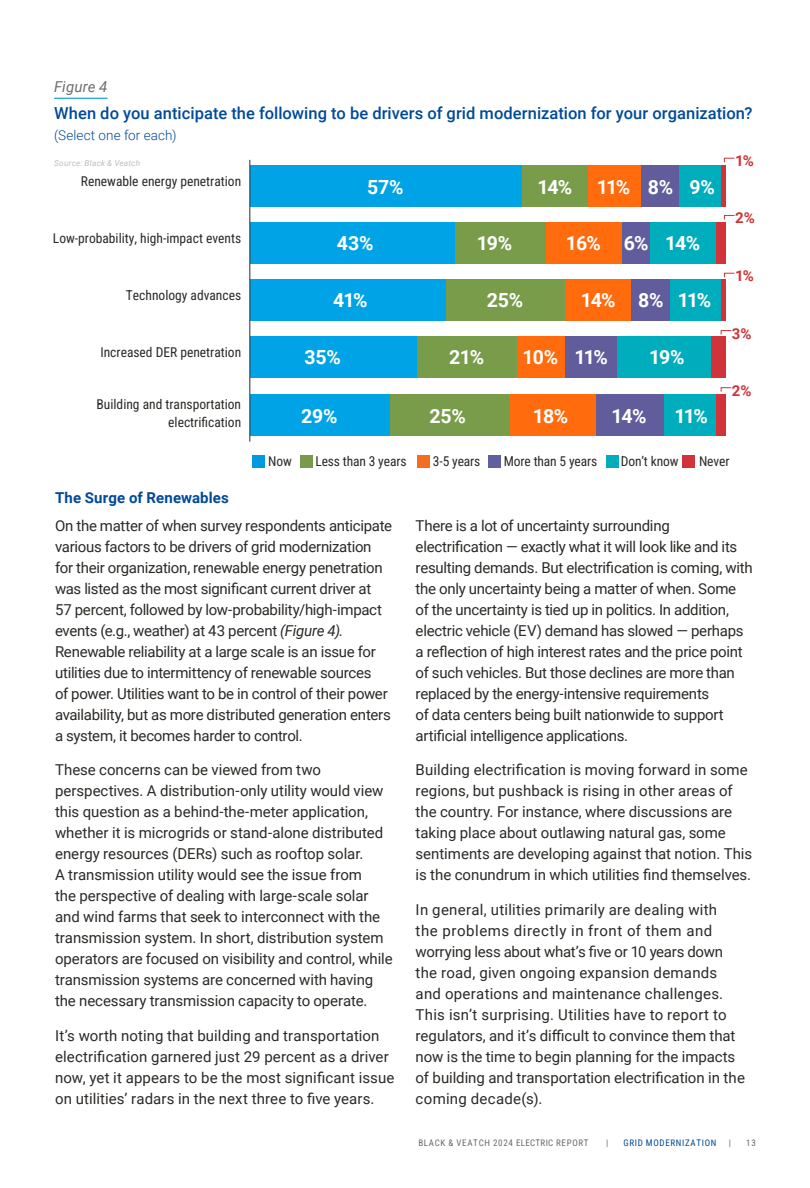
<style>
.page{position:relative;width:810px;height:1188px;background:#fff}
.page>*{position:absolute;margin:0;border:0;box-sizing:border-box;transform-origin:0 0}
.t1{font:700 19.5px "Roboto";letter-spacing:-.055em;color:#fff}
.t2{font:500 16.5px "Roboto";letter-spacing:.005em;color:#004a98}
.t3{font:15px/21px "Roboto";letter-spacing:-.01em;color:#2c2926}
.t4{font:15px/21px "Roboto";letter-spacing:.01em;color:#2c2926}
.t5{font:700 15px "Roboto";letter-spacing:.005em;color:#004a98}
.t6{font:700 15px "Roboto";color:#ce3438}
.t7{font:italic 15px "Roboto";letter-spacing:.01em;color:#6d6e71}
.t8{font:13.5px/18px "Roboto Condensed";color:#2c2926;text-align:right}
.t9{font:300 13.5px "Roboto";letter-spacing:.01em;color:#004a98}
.t10{font:9px "Roboto Condensed";letter-spacing:.075em;color:#696a69}
.t11{font:9px "Roboto Condensed";letter-spacing:.075em;color:#004a98}
.t12{font:italic 8.25px "Roboto";letter-spacing:.025em;color:#bfbdbc}
.s1{font-style:italic}
</style>
<div class="page">
<div style="left:606px;top:455px;width:13px;height:13px;background:#00adbd"></div>
<hr style="left:54px;top:98px;width:54px;height:1px;background:#009ade">
<div style="left:679px;top:165px;width:43px;height:41px;background:#00adbd"></div>
<div style="left:650px;top:222px;width:67px;height:42px;background:#00adbd"></div>
<div style="left:669px;top:280px;width:53px;height:41px;background:#00adbd"></div>
<div style="left:617px;top:337px;width:95px;height:41px;background:#00adbd"></div>
<div style="left:664px;top:394px;width:52px;height:41px;background:#00adbd"></div>
<div style="left:721px;top:165px;width:5px;height:41px;background:#d1333b"></div>
<div style="left:717px;top:222px;width:9px;height:42px;background:#d1333b"></div>
<div style="left:721px;top:280px;width:5px;height:41px;background:#d1333b"></div>
<div style="left:712px;top:337px;width:14px;height:41px;background:#d1333b"></div>
<div style="left:716px;top:394px;width:10px;height:41px;background:#d1333b"></div>
<div style="left:641px;top:165px;width:38px;height:41px;background:#615c9c"></div>
<div style="left:621px;top:222px;width:29px;height:42px;background:#615c9c"></div>
<div style="left:631px;top:280px;width:38px;height:41px;background:#615c9c"></div>
<div style="left:564px;top:337px;width:53px;height:41px;background:#615c9c"></div>
<div style="left:596px;top:394px;width:68px;height:41px;background:#615c9c"></div>
<div style="left:588px;top:165px;width:53px;height:41px;background:#ff6b0d"></div>
<div style="left:545px;top:222px;width:76px;height:42px;background:#ff6b0d"></div>
<div style="left:564px;top:280px;width:67px;height:41px;background:#ff6b0d"></div>
<div style="left:517px;top:337px;width:47px;height:41px;background:#ff6b0d"></div>
<div style="left:510px;top:394px;width:86px;height:41px;background:#ff6b0d"></div>
<div style="left:521px;top:165px;width:67px;height:41px;background:#789c4a"></div>
<div style="left:455px;top:222px;width:90px;height:42px;background:#789c4a"></div>
<div style="left:445px;top:280px;width:119px;height:41px;background:#789c4a"></div>
<div style="left:417px;top:337px;width:100px;height:41px;background:#789c4a"></div>
<div style="left:389px;top:394px;width:121px;height:41px;background:#789c4a"></div>
<div style="left:250px;top:165px;width:271px;height:41px;background:#00a3e6"></div>
<div style="left:250px;top:222px;width:205px;height:42px;background:#00a3e6"></div>
<div style="left:250px;top:280px;width:195px;height:41px;background:#00a3e6"></div>
<div style="left:250px;top:337px;width:167px;height:41px;background:#00a3e6"></div>
<div style="left:250px;top:394px;width:139px;height:41px;background:#00a3e6"></div>
<div style="left:252px;top:455px;width:13px;height:13px;background:#009ade"></div>
<div style="left:300px;top:455px;width:13px;height:13px;background:#779b4b"></div>
<div style="left:417px;top:455px;width:13px;height:13px;background:#f36e21"></div>
<div style="left:489px;top:455px;width:12px;height:13px;background:#625f9f"></div>
<div style="left:682px;top:455px;width:13px;height:13px;background:#d1333b"></div>
<hr style="left:249px;top:160px;width:1px;height:281px;background:#2c2926">
<svg style="left:724px;top:157px;width:11px;height:6px"></svg>
<svg style="left:724px;top:215px;width:11px;height:5px"></svg>
<svg style="left:724px;top:272px;width:11px;height:6px"></svg>
<svg style="left:720px;top:387px;width:12px;height:5px"></svg>
<svg style="left:720px;top:330px;width:12px;height:5px"></svg>
<p class="t7" style="left:54px;top:76px;width:55px">Figure 4</p>
<p class="t2" style="left:54px;top:101px;width:700px">When do you anticipate the following to be drivers of grid modernization for your organization?</p>
<p class="t9" style="left:54px;top:125px;width:124px">(Select one for each)</p>
<p class="t12" style="left:54px;top:157px;width:88px">Source: Black &amp; Veatch</p>
<p class="t8" style="left:81px;top:172px;width:162px">Renewable energy penetration</p>
<p class="t6" style="left:735px;top:150px;width:20px">1%</p>
<h1 class="t1" style="left:537px;top:174px;width:36px">14%</h1>
<h1 class="t1" style="left:597px;top:174px;width:78px">11% 8%</h1>
<h1 class="t1" style="left:367px;top:174px;width:38px">57%</h1>
<h1 class="t1" style="left:690px;top:174px;width:27px">9%</h1>
<p class="t6" style="left:735px;top:208px;width:21px">2%</p>
<p class="t8" style="left:53px;top:229px;width:190px">Low-probability, high-impact events</p>
<h1 class="t1" style="left:337px;top:230px;width:38px">43%</h1>
<h1 class="t1" style="left:477px;top:230px;width:37px">19%</h1>
<h1 class="t1" style="left:566px;top:230px;width:36px">16%</h1>
<h1 class="t1" style="left:665px;top:230px;width:36px">14%</h1>
<h1 class="t1" style="left:624px;top:230px;width:26px">6%</h1>
<p class="t6" style="left:735px;top:265px;width:20px">1%</p>
<p class="t8" style="left:126px;top:286px;width:117px">Technology advances</p>
<h1 class="t1" style="left:333px;top:286px;width:36px">41%</h1>
<h1 class="t1" style="left:581px;top:286px;width:132px">14% 8% 11%</h1>
<h1 class="t1" style="left:487px;top:286px;width:38px">25%</h1>
<p class="t6" style="left:732px;top:323px;width:21px">3%</p>
<p class="t8" style="left:100px;top:343px;width:142px">Increased DER penetration</p>
<p class="t8" style="left:97px;top:395px;width:146px">Building and transportation electrification</p>
<h1 class="t1" style="left:305px;top:344px;width:38px">35%</h1>
<h1 class="t1" style="left:449px;top:344px;width:36px">21%</h1>
<h1 class="t1" style="left:523px;top:344px;width:37px">10%</h1>
<h1 class="t1" style="left:649px;top:344px;width:37px">19%</h1>
<h1 class="t1" style="left:574px;top:344px;width:35px">11%</h1>
<h1 class="t1" style="left:301px;top:402px;width:38px">29%</h1>
<h1 class="t1" style="left:430px;top:402px;width:38px">25%</h1>
<h1 class="t1" style="left:533px;top:402px;width:37px">18%</h1>
<h1 class="t1" style="left:612px;top:402px;width:36px">14%</h1>
<h1 class="t1" style="left:674px;top:402px;width:35px">11%</h1>
<p class="t6" style="left:732px;top:380px;width:21px">2%</p>
<p class="t8" style="left:268px;top:452px;width:25px">Now</p>
<p class="t8" style="left:315px;top:452px;width:93px">Less than 3 years</p>
<p class="t8" style="left:433px;top:452px;width:49px">3-5 years</p>
<p class="t8" style="left:504px;top:452px;width:95px">More than 5 years</p>
<p class="t8" style="left:621px;top:452px;width:59px">Don’t know</p>
<p class="t8" style="left:699px;top:452px;width:32px">Never</p>
<p class="t5" style="left:55px;top:487px;width:175px">The Surge of Renewables</p>
<p class="t3" style="left:55px;top:515px;width:338px">On the matter of when survey respondents anticipate various factors to be drivers of grid modernization for their organization, renewable energy penetration was listed as the most significant current driver at<br>57 percent, followed by low-probability/high-impact events (e.g., weather) at 43 percent <span class="s1">(Figure 4).<br></span>Renewable reliability at a large scale is an issue for utilities due to intermittency of renewable sources<br>of power. Utilities want to be in control of their power availability, but as more distributed generation enters a system, it becomes harder to control.</p>
<p class="t3" style="left:55px;top:759px;width:339px">These concerns can be viewed from two perspectives. A distribution-only utility would view this question as a behind-the-meter application, whether it is microgrids or stand-alone distributed energy resources (DERs) such as rooftop solar.<br>A transmission utility would see the issue from<br>the perspective of dealing with large-scale solar and wind farms that seek to interconnect with the transmission system. In short, distribution system operators are focused on visibility and control, while transmission systems are concerned with having the necessary transmission capacity to operate.</p>
<p class="t3" style="left:55px;top:1025px;width:341px">It’s worth noting that building and transportation electrification garnered just 29 percent as a driver now, yet it appears to be the most significant issue on utilities’ radars in the next three to five years.</p>
<p class="t3" style="left:416px;top:515px;width:338px">There is a lot of uncertainty surrounding electrification — exactly what it will look like and its resulting demands. But electrification is coming, with the only uncertainty being a matter of when. Some of the uncertainty is tied up in politics. In addition, electric vehicle (EV) demand has slowed — perhaps a reflection of high interest rates and the price point of such vehicles. But those declines are more than replaced by the energy-intensive requirements<br>of data centers being built nationwide to support artificial intelligence applications.</p>
<p class="t3" style="left:416px;top:759px;width:338px">Building electrification is moving forward in some regions, but pushback is rising in other areas of the country. For instance, where discussions are taking place about outlawing natural gas, some sentiments are developing against that notion. This is the conundrum in which utilities find themselves.</p>
<p class="t4" style="left:416px;top:899px;width:331px">In general, utilities primarily are dealing with<br>the problems directly in front of them and worrying less about what’s five or 10 years down the road, given ongoing expansion demands and operations and maintenance challenges.<br>This isn’t surprising. Utilities have to report to regulators, and it’s difficult to convince them that now is the time to begin planning for the impacts of building and transportation electrification in the coming decade(s).</p>
<p class="t10" style="left:418px;top:1137px;width:172px">BLACK &amp; VEATCH 2024 ELECTRIC REPORT</p>
<p class="t10" style="left:606px;top:1137px;width:4px">|</p>
<p class="t11" style="left:623px;top:1137px;width:94px">GRID MODERNIZATION</p>
<p class="t10" style="left:729px;top:1137px;width:4px">|</p>
<p class="t10" style="left:746px;top:1137px;width:11px">13</p>
</div>
